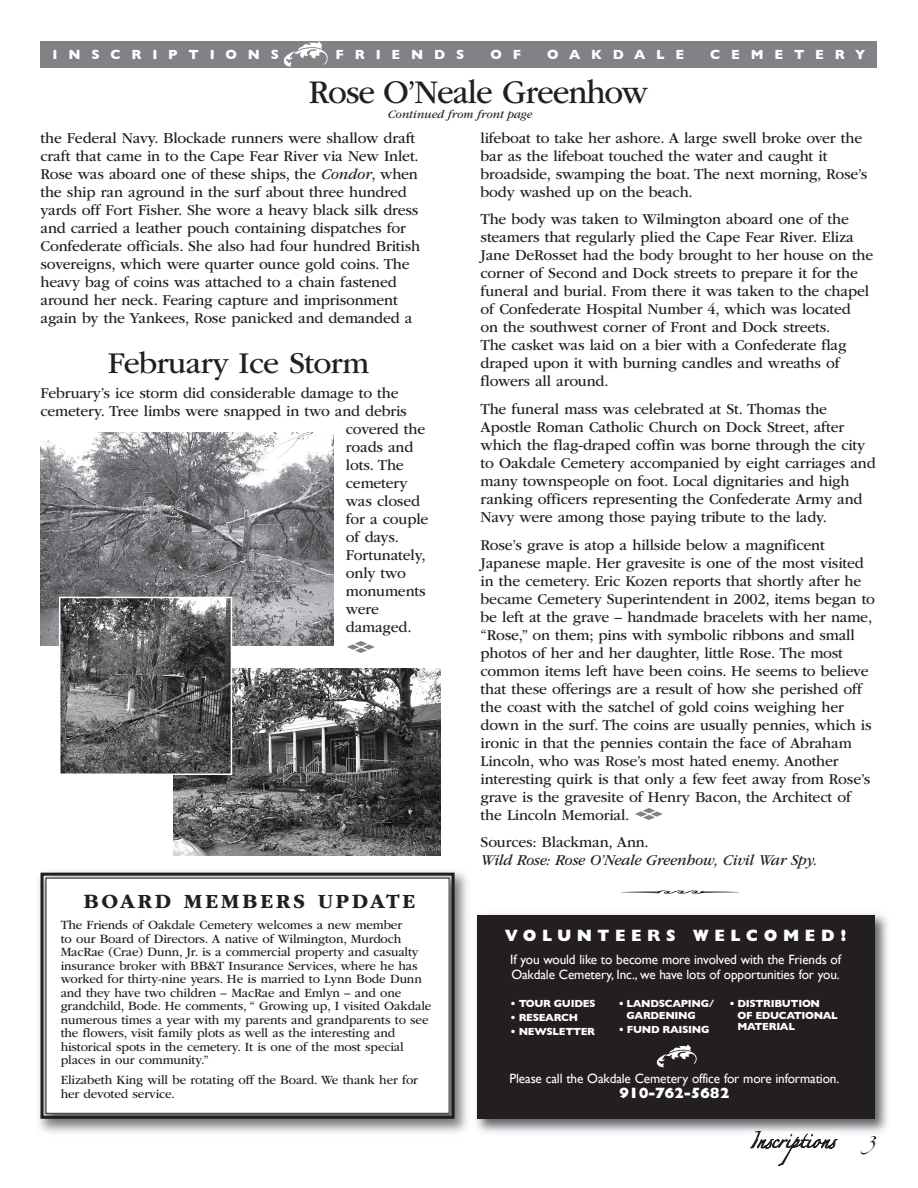
<style>
.page{position:relative;width:918px;height:1188px;background:#fff}
.page>*{position:absolute;margin:0;border:0;box-sizing:border-box;transform-origin:0 0}
.t1{font:34.5px "ITC Garamond Std";letter-spacing:-.03em;color:#231f20;scale:.95 1}
.t2{font:31.5px "ITC Garamond Std";letter-spacing:-.02em;color:#231f20}
.t3{font:700 21px "ITC Garamond Std";letter-spacing:.12em;color:#231f20}
.t4{font:18px "Type Embellishments One Plain";color:#808285;scale:1.4 1}
.t5{font:800 16.5px "Gill Sans Std";letter-spacing:.34em;color:#fff}
.t6{font:15.75px/18px "ITC Garamond Std";letter-spacing:-.01em;color:#231f20}
.t7{font:italic 15.75px "ITC Garamond Std";letter-spacing:-.01em;color:#231f20}
.t8{font:800 15px "Gill Sans Std";letter-spacing:-.015em;color:#fff}
.t9{font:13.5px/15px "Gill Sans";letter-spacing:-.01em;color:#fff}
.t10{font:700 13.5px "Gill Sans";letter-spacing:.8em;color:#fff}
.t11{font:13.2px/13.5px "ITC Garamond Std";letter-spacing:-.01em;color:#231f20}
.t12{font:italic 12px "ITC Garamond Std";letter-spacing:-.005em;color:#231f20}
.t13{font:700 10.5px/11.2px "Gill Sans";letter-spacing:-.03em;color:#fff}
.s1{font-style:italic}
.s2{font-family:"Type Embellishments One Plain";font-size:18px;color:#808285}
</style>
<div class="page">
<svg style="left:751px;top:1138px;width:86px;height:28px"></svg>
<div style="left:40px;top:41px;width:838px;height:27px;background:#808285"></div>
<svg style="left:284px;top:41px;width:44px;height:26px"></svg>
<img style="left:40px;top:433px;width:294px;height:213px">
<svg style="left:621px;top:890px;width:119px;height:4px"></svg>
<img style="left:173px;top:669px;width:267px;height:186px">
<img style="left:62px;top:600px;width:167px;height:172px">
<div style="left:59px;top:597px;width:173px;height:178px;border:2px solid #fff"></div>
<img style="left:39px;top:871px;width:428px;height:262px">
<div style="left:46px;top:878px;width:403px;height:235px;background:#fff"></div>
<div style="left:40px;top:873px;width:415px;height:246px;border:3px solid #231f20"></div>
<div style="left:46px;top:878px;width:404px;height:236px;border:1px solid #231f20"></div>
<img style="left:476px;top:913px;width:412px;height:225px">
<img style="left:750px;top:1132px;width:88px;height:6px">
<div style="left:477px;top:915px;width:397px;height:204px;background:#231f20"></div>
<svg style="left:657px;top:1044px;width:40px;height:23px"></svg>
<svg style="left:861px;top:1136px;width:15px;height:3px"></svg>
<p class="t10" style="left:53px;top:46px;width:228px">INSCRIPTIONS</p>
<p class="t10" style="left:336px;top:46px;width:130px">FRIENDS</p>
<p class="t10" style="left:490px;top:46px;width:32px">O F</p>
<p class="t10" style="left:547px;top:46px;width:138px">OAKDALE</p>
<p class="t10" style="left:710px;top:46px;width:157px">CEMETERY</p>
<h1 class="t1" style="left:309px;top:80px;width:358px">Rose O’Neale Greenhow</h1>
<p class="t6" style="left:40px;top:130px;width:381px">the Federal Navy. Blockade runners were shallow draft craft that came in to the Cape Fear River via New Inlet.<br>Rose was aboard one of these ships, the <span class="s1">Condor</span>, when the ship ran aground in the surf about three hundred yards off Fort Fisher. She wore a heavy black silk dress and carried a leather pouch containing dispatches for Confederate officials. She also had four hundred British sovereigns, which were quarter ounce gold coins. The heavy bag of coins was attached to a chain fastened around her neck. Fearing capture and imprisonment again by the Yankees, Rose panicked and demanded a</p>
<p class="t6" style="left:481px;top:130px;width:388px">lifeboat to take her ashore. A large swell broke over the bar as the lifeboat touched the water and caught it broadside, swamping the boat. The next morning, Rose’s body washed up on the beach.</p>
<p class="t12" style="left:388px;top:109px;width:146px">Continued from front page</p>
<p class="t6" style="left:481px;top:212px;width:394px">The body was taken to Wilmington aboard one of the steamers that regularly plied the Cape Fear River. Eliza Jane DeRosset had the body brought to her house on the corner of Second and Dock streets to prepare it for the funeral and burial. From there it was taken to the chapel of Confederate Hospital Number 4, which was located<br>on the southwest corner of Front and Dock streets.<br>The casket was laid on a bier with a Confederate flag draped upon it with burning candles and wreaths of flowers all around.</p>
<p class="t6" style="left:481px;top:401px;width:397px">The funeral mass was celebrated at St. Thomas the Apostle Roman Catholic Church on Dock Street, after which the flag-draped coffin was borne through the city to Oakdale Cemetery accompanied by eight carriages and many townspeople on foot. Local dignitaries and high ranking officers representing the Confederate Army and Navy were among those paying tribute to the lady.</p>
<p class="t6" style="left:481px;top:537px;width:396px">Rose’s grave is atop a hillside below a magnificent Japanese maple. Her gravesite is one of the most visited in the cemetery. Eric Kozen reports that shortly after he became Cemetery Superintendent in 2002, items began to be left at the grave – handmade bracelets with her name, “Rose,” on them; pins with symbolic ribbons and small photos of her and her daughter, little Rose. The most common items left have been coins. He seems to believe that these offerings are a result of how she perished off the coast with the satchel of gold coins weighing her down in the surf. The coins are usually pennies, which is ironic in that the pennies contain the face of Abraham Lincoln, who was Rose’s most hated enemy. Another interesting quirk is that only a few feet away from Rose’s grave is the gravesite of Henry Bacon, the Architect of the Lincoln Memorial. <span class="s2">E</span></p>
<p class="t6" style="left:481px;top:834px;width:170px">Sources: Blackman, Ann.</p>
<p class="t7" style="left:481px;top:854px;width:338px">Wild Rose: Rose O’Neale Greenhow, Civil War Spy.</p>
<h2 class="t2" style="left:108px;top:352px;width:263px">February Ice Storm</h2>
<p class="t6" style="left:41px;top:386px;width:360px">February’s ice storm did considerable damage to the</p>
<p class="t6" style="left:41px;top:404px;width:368px">cemetery. Tree limbs were snapped in two and debris</p>
<p class="t6" style="left:346px;top:422px;width:81px">covered the</p>
<p class="t6" style="left:346px;top:440px;width:69px">roads and</p>
<p class="t6" style="left:346px;top:458px;width:59px">lots. The</p>
<p class="t6" style="left:346px;top:476px;width:63px">cemetery</p>
<p class="t6" style="left:346px;top:494px;width:76px">was closed</p>
<p class="t6" style="left:346px;top:512px;width:84px">for a couple</p>
<p class="t6" style="left:346px;top:530px;width:55px">of days.</p>
<p class="t6" style="left:346px;top:548px;width:81px">Fortunately,</p>
<p class="t6" style="left:346px;top:566px;width:61px">only two</p>
<p class="t6" style="left:346px;top:584px;width:81px">monuments</p>
<p class="t6" style="left:346px;top:602px;width:35px">were</p>
<p class="t6" style="left:346px;top:620px;width:67px">damaged.</p>
<p class="t4" style="left:346px;top:640px;width:23px">E</p>
<h3 class="t3" style="left:84px;top:894px;width:333px">BOARD MEMBERS UPDATE</h3>
<p class="t11" style="left:61px;top:919px;width:372px">The Friends of Oakdale Cemetery welcomes a new member<br>to our Board of Directors. A native of Wilmington, Murdoch MacRae (Crae) Dunn, Jr. is a commercial property and casualty insurance broker with BB&amp;T Insurance Services, where he has worked for thirty-nine years. He is married to Lynn Bode Dunn and they have two children – MacRae and Emlyn – and one grandchild, Bode. He comments, “ Growing up, I visited Oakdale numerous times a year with my parents and grandparents to see the flowers, visit family plots as well as the interesting and historical spots in the cemetery. It is one of the most special places in our community.”</p>
<p class="t11" style="left:61px;top:1074px;width:359px">Elizabeth King will be rotating off the Board. We thank her for her devoted service.</p>
<p class="t5" style="left:505px;top:929px;width:343px">VOLUNTEERS WELCOMED!</p>
<p class="t9" style="left:510px;top:952px;width:332px">If you would like to become more involved with the Friends of<br>Oakdale Cemetery, Inc., we have lots of opportunities for you.</p>
<p class="t13" style="left:511px;top:998px;width:86px">• TOUR GUIDES</p>
<p class="t13" style="left:511px;top:1012px;width:69px">• RESEARCH</p>
<p class="t13" style="left:511px;top:1025px;width:86px">• NEWSLETTER</p>
<p class="t13" style="left:627px;top:998px;width:89px;text-indent:-8px">• LANDSCAPING/<br>GARDENING</p>
<p class="t13" style="left:619px;top:1024px;width:92px">• FUND RAISING</p>
<p class="t13" style="left:737px;top:998px;width:102px;text-indent:-8px">• DISTRIBUTION<br>OF EDUCATIONAL<br>MATERIAL</p>
<p class="t9" style="left:510px;top:1070px;width:331px">Please call the Oakdale Cemetery office for more information.</p>
<p class="t8" style="left:619px;top:1087px;width:112px">910-762-5682</p>
</div>
